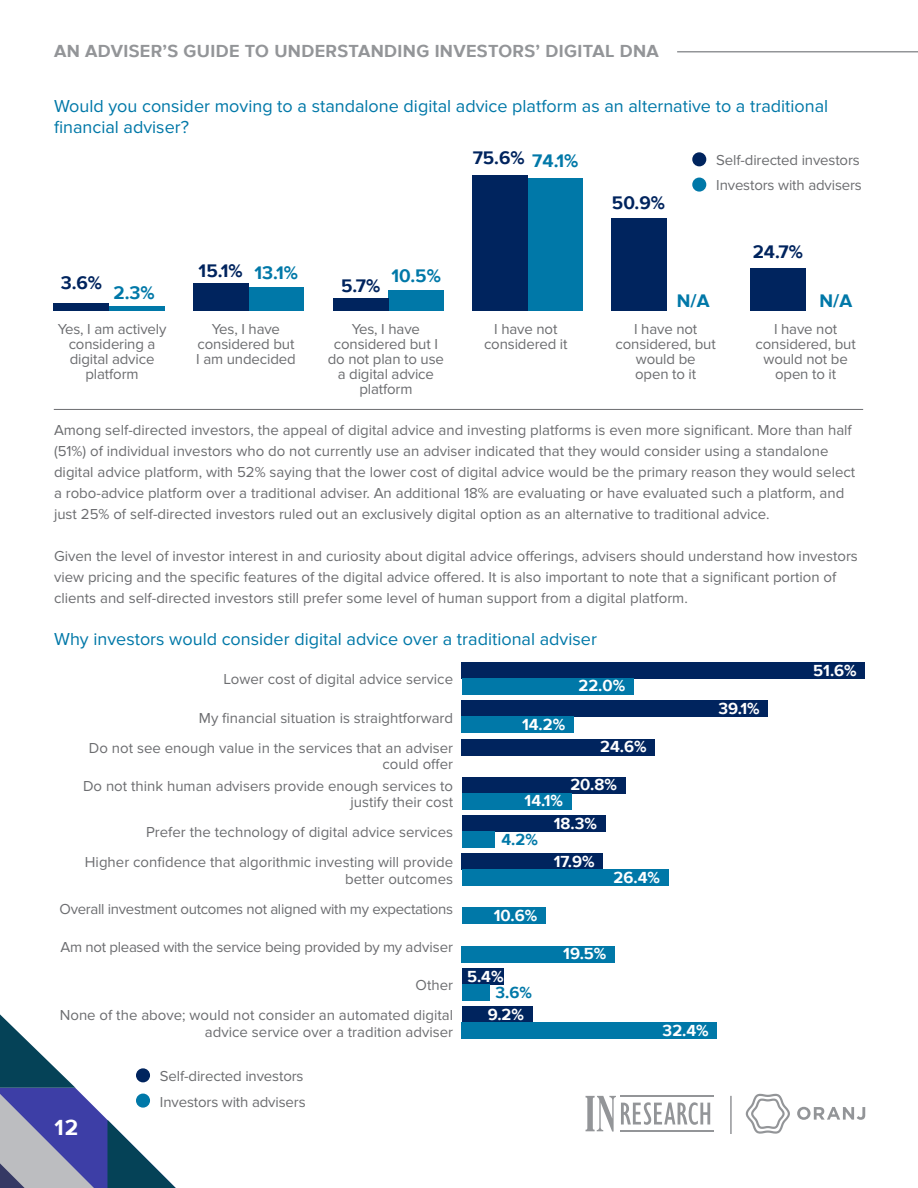
<style>
.page{position:relative;width:918px;height:1188px;background:#fff}
.page>*{position:absolute;margin:0;border:0;box-sizing:border-box;transform-origin:0 0}
.t1{font:700 22.5px "Proxima Nova";color:#fff}
.t2{font:700 18.75px "Proxima Nova";color:#00245e}
.t3{font:700 18.75px "Proxima Nova";color:#0078a8}
.Figures_Charts_Headi{font:18px/21px "Proxima Nova";color:#0078a8}
.t4{font:700 18px "Proxima Nova";letter-spacing:.02em;color:#939598}
.t5{font:700 16.5px "Proxima Nova";color:#fff}
.t6{font:700 16.5px "Proxima Nova";color:#0078a8}
.t7{font:15px/15px "Proxima Nova";color:#6c6d70;text-align:center}
.t8{font:15px "Proxima Nova";letter-spacing:-.02em;color:#6c6d70}
</style>
<div class="page">
<hr style="left:677px;top:51px;width:241px;height:1px;background:#939598">
<hr style="left:620px;top:1096px;width:94px;height:1px;background:#939598">
<svg style="left:586px;top:1096px;width:124px;height:36px"></svg>
<hr style="left:620px;top:1130px;width:94px;height:1px;background:#939598">
<svg style="left:797px;top:1107px;width:68px;height:13px"></svg>
<svg style="left:746px;top:1094px;width:44px;height:40px"></svg>
<hr style="left:730px;top:1096px;width:2px;height:38px;background:#939598">
<svg style="left:0;top:1014px;width:176px;height:174px"></svg>
<div style="left:53px;top:303px;width:56px;height:7px;background:#00245e"></div>
<hr style="left:109px;top:306px;width:56px;height:4px;background:#0078a8">
<div style="left:248px;top:287px;width:56px;height:23px;background:#0078a8"></div>
<div style="left:193px;top:283px;width:55px;height:27px;background:#00245e"></div>
<div style="left:388px;top:290px;width:56px;height:20px;background:#0078a8"></div>
<div style="left:333px;top:298px;width:55px;height:12px;background:#00245e"></div>
<div style="left:528px;top:178px;width:55px;height:132px;background:#0078a8"></div>
<div style="left:472px;top:175px;width:56px;height:135px;background:#00245e"></div>
<div style="left:611px;top:218px;width:56px;height:92px;background:#00245e"></div>
<div style="left:750px;top:268px;width:56px;height:42px;background:#00245e"></div>
<div style="left:693px;top:153px;width:13px;height:13px;background:#00245e;border-radius:50%"></div>
<div style="left:692px;top:152px;width:14px;height:14px;border:2px solid #00245e;border-radius:50%"></div>
<div style="left:693px;top:178px;width:13px;height:13px;background:#0078a8;border-radius:50%"></div>
<div style="left:692px;top:178px;width:14px;height:14px;border:2px solid #0078a8;border-radius:50%"></div>
<hr style="left:54px;top:409px;width:809px;height:1px;background:#6c6d70">
<div style="left:462px;top:662px;width:403px;height:17px;background:#00245e"></div>
<div style="left:462px;top:678px;width:172px;height:17px;background:#0078a8"></div>
<div style="left:462px;top:854px;width:141px;height:16px;background:#00245e"></div>
<div style="left:462px;top:869px;width:207px;height:17px;background:#0078a8"></div>
<div style="left:462px;top:701px;width:306px;height:16px;background:#00245e"></div>
<div style="left:462px;top:716px;width:112px;height:17px;background:#0078a8"></div>
<div style="left:462px;top:908px;width:84px;height:16px;background:#0078a8"></div>
<div style="left:462px;top:739px;width:193px;height:16px;background:#00245e"></div>
<div style="left:462px;top:946px;width:153px;height:16px;background:#0078a8"></div>
<div style="left:462px;top:777px;width:163px;height:17px;background:#00245e"></div>
<div style="left:462px;top:793px;width:110px;height:16px;background:#0078a8"></div>
<div style="left:462px;top:968px;width:42px;height:17px;background:#00245e"></div>
<div style="left:462px;top:984px;width:28px;height:17px;background:#0078a8"></div>
<div style="left:462px;top:815px;width:143px;height:17px;background:#00245e"></div>
<div style="left:462px;top:831px;width:32px;height:17px;background:#0078a8"></div>
<div style="left:462px;top:1007px;width:70px;height:16px;background:#00245e"></div>
<div style="left:462px;top:1022px;width:255px;height:17px;background:#0078a8"></div>
<div style="left:137px;top:1069px;width:12px;height:13px;background:#00245e;border-radius:50%"></div>
<div style="left:136px;top:1068px;width:14px;height:14px;border:2px solid #00245e;border-radius:50%"></div>
<div style="left:137px;top:1094px;width:12px;height:13px;background:#0078a8;border-radius:50%"></div>
<div style="left:136px;top:1094px;width:14px;height:14px;border:2px solid #0078a8;border-radius:50%"></div>
<p class="t4" style="left:54px;top:41px;width:606px">AN ADVISER’S GUIDE TO UNDERSTANDING INVESTORS’ DIGITAL DNA</p>
<p class="Figures_Charts_Headi" style="left:54px;top:97px;width:776px">Would you consider moving to a standalone digital advice platform as an alternative to a traditional financial adviser?</p>
<p class="t2" style="left:61px;top:272px;width:43px">3.6%</p>
<p class="t3" style="left:113px;top:282px;width:43px">2.3%</p>
<p class="t7" style="left:58px;top:322px;width:110px">Yes, I am actively considering a digital advice platform</p>
<p class="t2" style="left:473px;top:147px;width:54px">75.6%</p>
<p class="t3" style="left:532px;top:150px;width:48px">74.1%</p>
<p class="t2" style="left:199px;top:260px;width:45px">15.1%</p>
<p class="t3" style="left:254px;top:262px;width:45px">13.1%</p>
<p class="t3" style="left:392px;top:265px;width:51px">10.5%</p>
<p class="t2" style="left:341px;top:275px;width:41px">5.7%</p>
<p class="t2" style="left:612px;top:192px;width:55px">50.9%</p>
<p class="t7" style="left:716px;top:153px;width:145px">Self-directed investors</p>
<p class="t7" style="left:716px;top:179px;width:147px">Investors with advisers</p>
<p class="t2" style="left:753px;top:240px;width:52px">24.7%</p>
<p class="t3" style="left:677px;top:290px;width:34px">N/A</p>
<p class="t3" style="left:820px;top:290px;width:34px">N/A</p>
<p class="t7" style="left:196px;top:322px;width:101px">Yes, I have considered but<br>I am undecided</p>
<p class="t7" style="left:328px;top:322px;width:118px">Yes, I have considered but I do not plan to use a digital advice platform</p>
<p class="t7" style="left:484px;top:322px;width:85px">I have not considered it</p>
<p class="t7" style="left:616px;top:322px;width:102px">I have not considered, but would be<br>open to it</p>
<p class="t7" style="left:756px;top:322px;width:102px">I have not considered, but would not be open to it</p>
<p class="t7" style="left:54px;top:420px;width:803px;line-height:21px;text-align:left">Among self-directed investors, the appeal of digital advice and investing platforms is even more significant. More than half (51%) of individual investors who do not currently use an adviser indicated that they would consider using a standalone digital advice platform, with 52% saying that the lower cost of digital advice would be the primary reason they would select a robo-advice platform over a traditional adviser. An additional 18% are evaluating or have evaluated such a platform, and just 25% of self-directed investors ruled out an exclusively digital option as an alternative to traditional advice.</p>
<p class="t7" style="left:54px;top:546px;width:805px;line-height:21px;text-align:left">Given the level of investor interest in and curiosity about digital advice offerings, advisers should understand how investors view pricing and the specific features of the digital advice offered. It is also important to note that a significant portion of clients and self-directed investors still prefer some level of human support from a digital platform.</p>
<p class="Figures_Charts_Headi" style="left:54px;top:629px;width:544px">Why investors would consider digital advice over a traditional adviser</p>
<p class="t7" style="left:224px;top:672px;width:231px">Lower cost of digital advice service</p>
<p class="t7" style="left:199px;top:711px;width:256px">My financial situation is straightforward</p>
<p class="t5" style="left:522px;top:715px;width:45px">14.2%</p>
<p class="t5" style="left:579px;top:676px;width:48px">22.0%</p>
<p class="t7" style="left:89px;top:740px;width:366px;line-height:16.5px;text-align:right">Do not see enough value in the services that an adviser could offer</p>
<p class="t5" style="left:600px;top:737px;width:48px">24.6%</p>
<p class="t7" style="left:83px;top:778px;width:372px;line-height:16.5px;text-align:right">Do not think human advisers provide enough services to justify their cost</p>
<p class="t5" style="left:570px;top:775px;width:48px">20.8%</p>
<p class="t5" style="left:525px;top:791px;width:40px">14.1%</p>
<p class="t7" style="left:146px;top:825px;width:309px">Prefer the technology of digital advice services</p>
<p class="t6" style="left:501px;top:830px;width:38px">4.2%</p>
<p class="t5" style="left:554px;top:814px;width:45px">18.3%</p>
<p class="t7" style="left:85px;top:855px;width:370px;line-height:16.5px;text-align:right">Higher confidence that algorithmic investing will provide better outcomes</p>
<p class="t5" style="left:554px;top:852px;width:42px">17.9%</p>
<p class="t8" style="left:60px;top:900px;width:395px">Overall investment outcomes not aligned with my expectations</p>
<p class="t5" style="left:494px;top:906px;width:45px">10.6%</p>
<p class="t5" style="left:614px;top:868px;width:48px">26.4%</p>
<p class="t8" style="left:61px;top:939px;width:394px">Am not pleased with the service being provided by my adviser</p>
<p class="t5" style="left:563px;top:944px;width:45px">19.5%</p>
<p class="t7" style="left:416px;top:978px;width:39px">Other</p>
<p class="t5" style="left:467px;top:967px;width:38px">5.4%</p>
<p class="t6" style="left:495px;top:983px;width:38px">3.6%</p>
<p class="t7" style="left:60px;top:1008px;width:395px;line-height:16.5px;text-align:right">None of the above; would not consider an automated digital advice service over a tradition adviser</p>
<p class="t5" style="left:488px;top:1005px;width:38px">9.2%</p>
<p class="t5" style="left:663px;top:1021px;width:48px">32.4%</p>
<p class="t5" style="left:718px;top:699px;width:43px">39.1%</p>
<p class="t1" style="left:55px;top:1114px;width:25px">12</p>
<p class="t7" style="left:160px;top:1069px;width:145px">Self-directed investors</p>
<p class="t7" style="left:160px;top:1095px;width:147px">Investors with advisers</p>
<p class="t5" style="left:813px;top:661px;width:45px">51.6%</p>
</div>
